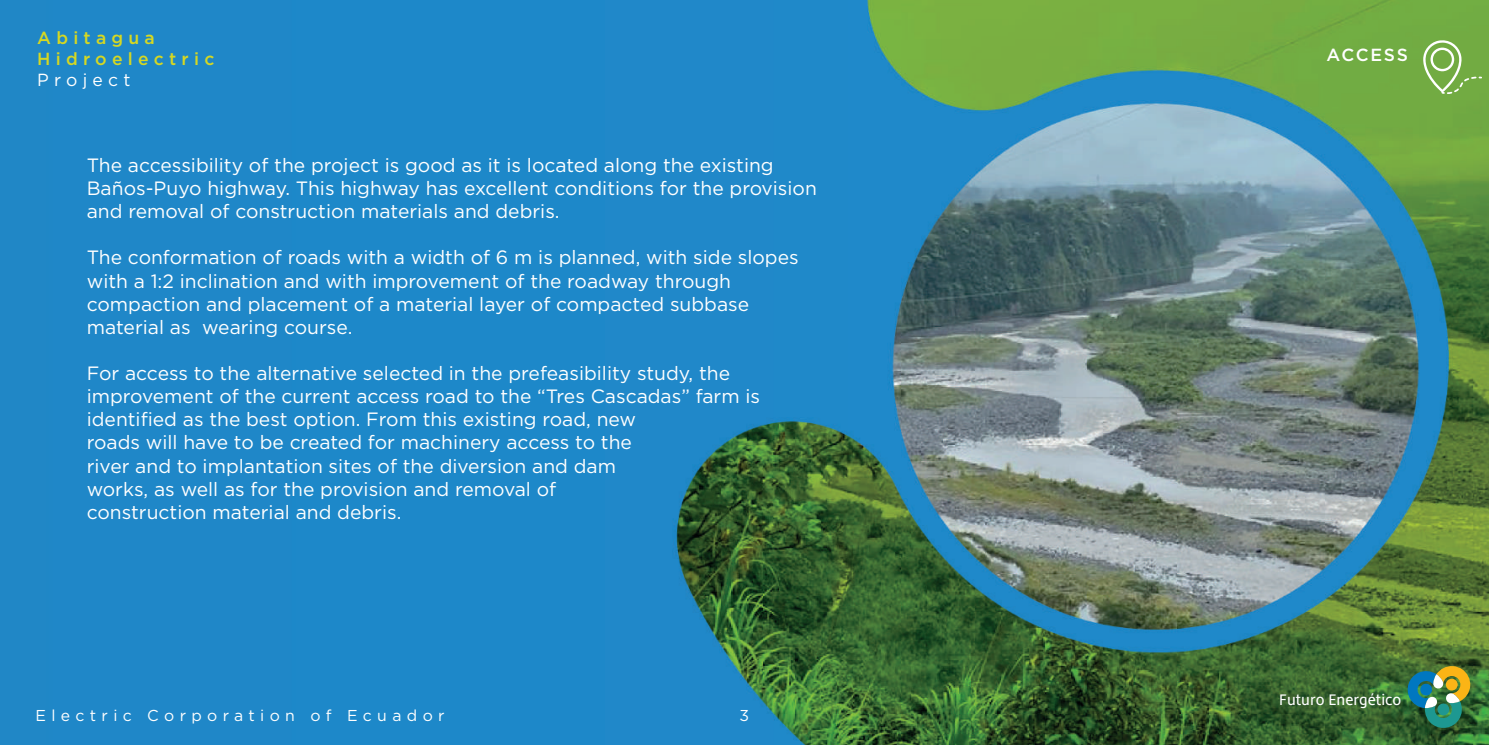
<style>
.page{position:relative;width:1489px;height:745px;background:#fff}
.page>*{position:absolute;margin:0;border:0;box-sizing:border-box;transform-origin:0 0}
.t1{font:19.25px/23.1px "Gotham";color:#fff}
.t2{font:500 17.5px/21px "Gotham";letter-spacing:.3em;color:#d6d822}
.t3{font:17.5px "Gotham";letter-spacing:.3em;color:#fff}
.t4{font:500 17.5px "Gotham";letter-spacing:.09em;color:#fff}
.t5{font:15.75px "Gotham";letter-spacing:.34em;color:#fff}
.t6{font:15.75px "Hedley New";color:#fff}
</style>
<div class="page">
<img style="left:0;top:0;width:1488px;height:744px">
<svg style="left:1404px;top:665px;width:66px;height:65px;background:#53845b"></svg>
<svg style="left:1422px;top:38px;width:60px;height:57px;background:#87b75f"></svg>
<p class="t2" style="left:37px;top:27px;width:178px">Abitagua<br>Hidroelectric</p>
<p class="t3" style="left:37px;top:69px;width:95px">Project</p>
<p class="t1" style="left:87px;top:153px;width:731px">The accessibility of the project is good as it is located along the existing<br>Baños-Puyo highway. This highway has excellent conditions for the provision and removal of construction materials and debris.</p>
<p class="t1" style="left:87px;top:245px;width:713px">The conformation of roads with a width of 6 m is planned, with side slopes with a 1:2 inclination and with improvement of the roadway through compaction and placement of a material layer of compacted subbase material as wearing course.</p>
<p class="t1" style="left:87px;top:361px;width:675px">For access to the alternative selected in the prefeasibility study, the improvement of the current access road to the “Tres Cascadas” farm is identified as the best option. From this existing road, new<br>roads will have to be created for machinery access to the<br>river and to implantation sites of the diversion and dam<br>works, as well as for the provision and removal of<br>construction material and debris.</p>
<p class="t5" style="left:35px;top:704px;width:410px">Electric Corporation of Ecuador</p>
<p class="t5" style="left:739px;top:704px;width:11px">3</p>
<p class="t4" style="left:1326px;top:43px;width:83px">ACCESS</p>
<p class="t6" style="left:1279px;top:690px;width:124px">Futuro Energético</p>
</div>
